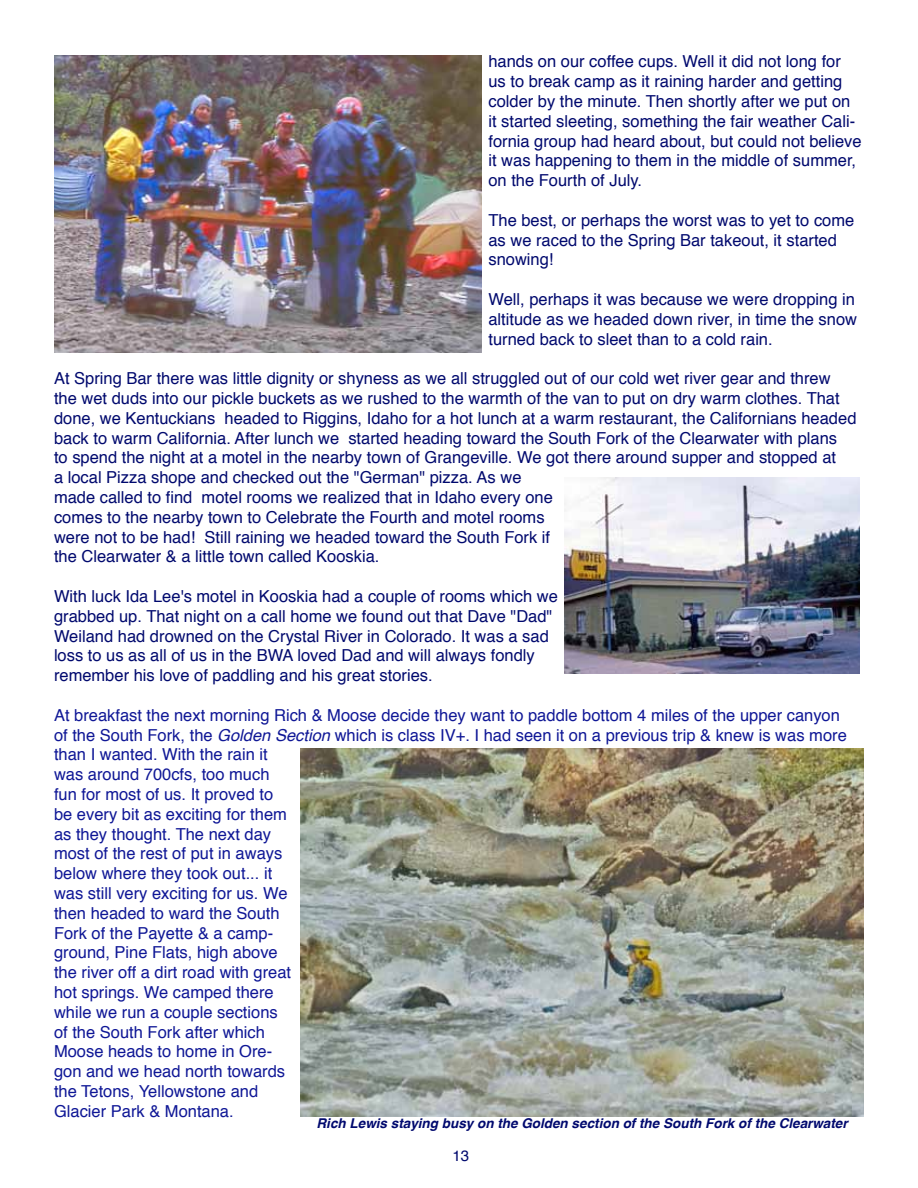
<style>
.page{position:relative;width:918px;height:1188px;background:#fff}
.page>*{position:absolute;margin:0;border:0;box-sizing:border-box;transform-origin:0 0}
.t1{font:16.5px/19.8px "Helvetica";color:#00096e}
.t2{font:16.5px/19.8px "Helvetica";color:#0f1796}
.t3{font:15px "Helvetica";color:#00096e}
.t4{font:italic 700 13.5px "Helvetica";color:#00096e}
.s1{font-style:italic}
</style>
<div class="page">
<img style="left:54px;top:55px;width:428px;height:297px">
<img style="left:565px;top:477px;width:295px;height:196px">
<img style="left:300px;top:749px;width:564px;height:368px">
<p class="t1" style="left:488px;top:52px;width:375px">hands on our coffee cups. Well it did not long for us to break camp as it raining harder and getting colder by the minute. Then shortly after we put on it started sleeting, something the fair weather Cali&shy;fornia group had heard about, but could not believe it was happening to them in the middle of summer, on the Fourth of July.</p>
<p class="t1" style="left:488px;top:211px;width:367px">The best, or perhaps the worst was to yet to come as we raced to the Spring Bar takeout, it started snowing!</p>
<p class="t1" style="left:488px;top:290px;width:370px">Well, perhaps it was because we were dropping in altitude as we headed down river, in time the snow turned back to sleet than to a cold rain.</p>
<p class="t1" style="left:54px;top:369px;width:804px">At Spring Bar there was little dignity or shyness as we all struggled out of our cold wet river gear and threw the wet duds into our pickle buckets as we rushed to the warmth of the van to put on dry warm clothes. That done, we Kentuckians headed to Riggins, Idaho for a hot lunch at a warm restaurant, the Californians headed back to warm California. After lunch we started heading toward the South Fork of the Clearwater with plans<br>to spend the night at a motel in the nearby town of Grangeville. We got there around supper and stopped at<br>a local Pizza shope and checked out the "German" pizza. As we<br>made called to find motel rooms we realized that in Idaho every one<br>comes to the nearby town to Celebrate the Fourth and motel rooms<br>were not to be had! Still raining we headed toward the South Fork if<br>the Clearwater &amp; a little town called Kooskia.</p>
<p class="t1" style="left:54px;top:587px;width:505px">With luck Ida Lee's motel in Kooskia had a couple of rooms which we grabbed up. That night on a call home we found out that Dave "Dad" Weiland had drowned on the Crystal River in Colorado. It was a sad loss to us as all of us in the BWA loved Dad and will always fondly remember his love of paddling and his great stories.</p>
<p class="t2" style="left:54px;top:706px;width:794px">At breakfast the next morning Rich &amp; Moose decide they want to paddle bottom 4 miles of the upper canyon of the South Fork, the <span class="s1">Golden Section</span> which is class IV+. I had seen it on a previous trip &amp; knew is was more than I wanted. With the rain it<br>was around 700cfs, too much<br>fun for most of us. It proved to<br>be every bit as exciting for them<br>as they thought. The next day<br>most of the rest of put in aways<br>below where they took out... it<br>was still very exciting for us. We<br>then headed to ward the South<br>Fork of the Payette &amp; a camp-<br>ground, Pine Flats, high above<br>the river off a dirt road with great<br>hot springs. We camped there<br>while we run a couple sections<br>of the South Fork after which<br>Moose heads to home in Ore-<br>gon and we head north towards<br>the Tetons, Yellowstone and<br>Glacier Park &amp; Montana.</p>
<p class="t4" style="left:317px;top:1112px;width:533px">Rich Lewis staying busy on the Golden section of the South Fork of the Clearwater</p>
<p class="t3" style="left:453px;top:1144px;width:18px">13</p>
</div>
